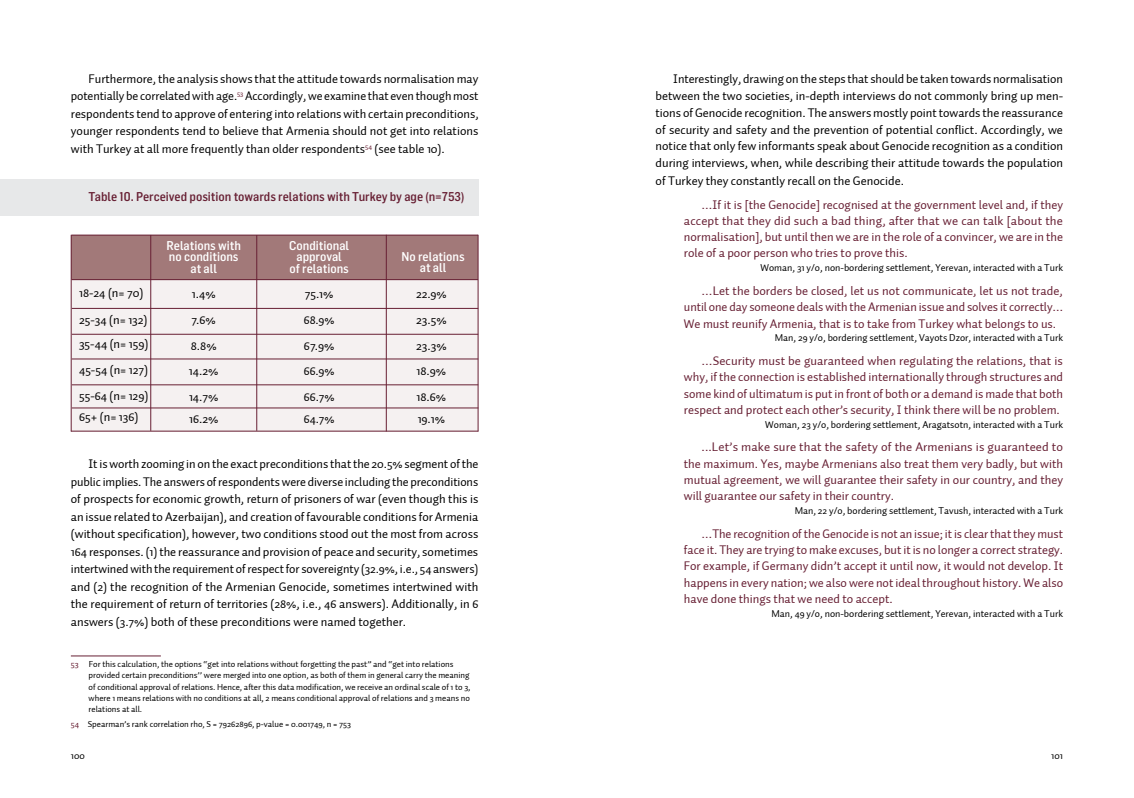
<style>
.page{position:relative;width:1134px;height:798px;background:#fff}
.page>*{position:absolute;margin:0;border:0;box-sizing:border-box;transform-origin:0 0}
.genelmetin{font:12.5px/17.5px "Auto 2 TR Regular";color:#000;text-align:justify}
.alinti{font:12.5px/16.2px "Auto 2 TR Regular";color:#671f33;text-align:justify}
.genelmetin-2{font:12.5px "Auto 2";color:#000}
.graphhead{font:500 12.5px/11.2px "Flama Semicondensed";color:#fff;text-align:center}
.graphhead-2{font:500 12.5px "Flama Semicondensed";color:#671f33}
.alintikisi{font:10px "Auto 2 TR Regular";color:#000}
.Dipnot_Metni{font:8.75px/11.2px "Auto 2 TR Regular";color:#000}
.s1{color:#671f33}
</style>
<div class="page">
<div style="left:0;top:179px;width:478px;height:36px;background:#e2e3e4"></div>
<hr style="left:71px;top:655px;width:90px;height:1px;background:#671f33">
<div style="left:71px;top:280px;width:407px;height:151px;background:#f5f1f1"></div>
<div style="left:71px;top:235px;width:407px;height:44px;background:#a27979"></div>
<hr style="left:72px;top:308px;width:406px;height:1px;background:#671f33">
<hr style="left:72px;top:334px;width:406px;height:1px;background:#671f33">
<hr style="left:72px;top:358px;width:406px;height:1px;background:#671f33">
<hr style="left:72px;top:384px;width:406px;height:1px;background:#671f33">
<hr style="left:72px;top:407px;width:406px;height:1px;background:#671f33">
<hr style="left:71px;top:430px;width:407px;height:1px;background:#671f33">
<hr style="left:72px;top:279px;width:406px;height:1px;background:#671f33">
<hr style="left:71px;top:235px;width:407px;height:1px;background:#671f33">
<hr style="left:256px;top:235px;width:1px;height:195px;background:#671f33">
<hr style="left:150px;top:235px;width:1px;height:195px;background:#671f33">
<hr style="left:386px;top:235px;width:1px;height:196px;background:#671f33">
<hr style="left:71px;top:235px;width:1px;height:196px;background:#671f33">
<hr style="left:478px;top:235px;width:1px;height:196px;background:#671f33">
<p class="genelmetin" style="left:71px;top:70px;width:409px;text-indent:18px">Furthermore, the analysis shows that the attitude towards normalisation may potentially be correlated with age.<sup>53</sup> Accordingly, we examine that even though most respondents tend to approve of entering into relations with certain preconditions, younger respondents tend to believe that Armenia should not get into relations with Turkey at all more frequently than older respondents<sup>54</sup> (see table 10).</p>
<p class="graphhead-2" style="left:89px;top:188px;width:377px">Table 10. Perceived position towards relations with Turkey by age (n=753)</p>
<p class="genelmetin-2" style="left:79px;top:285px;width:66px">18-24 (n= 70)</p>
<p class="genelmetin-2" style="left:79px;top:312px;width:70px">25-34 (n= 132)</p>
<p class="genelmetin-2" style="left:79px;top:336px;width:71px">35-44 (n= 159)</p>
<p class="genelmetin-2" style="left:79px;top:361px;width:71px">45-54 (n= 127)</p>
<p class="genelmetin-2" style="left:79px;top:387px;width:71px">55-64 (n= 129)</p>
<p class="genelmetin-2" style="left:79px;top:409px;width:61px">65+ (n= 136)</p>
<p class="graphhead" style="left:166px;top:239px;width:76px">Relations with no conditions at all</p>
<p class="graphhead" style="left:289px;top:239px;width:61px">Conditional approval</p>
<p class="graphhead" style="left:289px;top:262px;width:61px">of relations</p>
<p class="graphhead" style="left:402px;top:250px;width:65px">No relations at all</p>
<p class="genelmetin-2" style="left:192px;top:285px;width:25px">1.4%</p>
<p class="genelmetin-2" style="left:192px;top:312px;width:26px">7.6%</p>
<p class="genelmetin-2" style="left:191px;top:338px;width:27px">8.8%</p>
<p class="genelmetin-2" style="left:189px;top:363px;width:31px">14.2%</p>
<p class="genelmetin-2" style="left:189px;top:389px;width:31px">14.7%</p>
<p class="genelmetin-2" style="left:189px;top:411px;width:31px">16.2%</p>
<p class="genelmetin-2" style="left:305px;top:285px;width:30px">75.1%</p>
<p class="genelmetin-2" style="left:304px;top:312px;width:32px">68.9%</p>
<p class="genelmetin-2" style="left:304px;top:338px;width:32px">67.9%</p>
<p class="genelmetin-2" style="left:304px;top:363px;width:32px">66.9%</p>
<p class="genelmetin-2" style="left:304px;top:389px;width:32px">66.7%</p>
<p class="genelmetin-2" style="left:304px;top:411px;width:32px">64.7%</p>
<p class="genelmetin-2" style="left:416px;top:285px;width:32px">22.9%</p>
<p class="genelmetin-2" style="left:416px;top:312px;width:32px">23.5%</p>
<p class="genelmetin-2" style="left:416px;top:338px;width:32px">23.3%</p>
<p class="genelmetin-2" style="left:417px;top:363px;width:31px">18.9%</p>
<p class="genelmetin-2" style="left:417px;top:389px;width:31px">18.6%</p>
<p class="genelmetin-2" style="left:418px;top:411px;width:29px">19.1%</p>
<p class="genelmetin" style="left:71px;top:455px;width:409px;text-indent:18px">It is worth zooming in on the exact preconditions that the 20.5% segment of the public implies. The answers of respondents were diverse including the preconditions of prospects for economic growth, return of prisoners of war (even though this is an issue related to Azerbaijan), and creation of favourable conditions for Armenia (without specification), however, two conditions stood out the most from across 164 responses. (1) the reassurance and provision of peace and security, sometimes intertwined with the requirement of respect for sovereignty (32.9%, i.e., 54 answers) and (2) the recognition of the Armenian Genocide, sometimes intertwined with the requirement of return of territories (28%, i.e., 46 answers). Additionally, in 6 answers (3.7%) both of these preconditions were named together.</p>
<p class="Dipnot_Metni" style="left:89px;top:658px;width:383px;text-indent:-18px"><span class="s1">53</span> For this calculation, the options “get into relations without forgetting the past” and “get into relations provided certain preconditions’’ were merged into one option, as both of them in general carry the meaning of conditional approval of relations. Hence, after this data modification, we receive an ordinal scale of 1 to 3, where 1 means relations with no conditions at all, 2 means conditional approval of relations and 3 means no relations at all.</p>
<p class="Dipnot_Metni" style="left:71px;top:718px;width:282px"><span class="s1">54</span> Spearman’s rank correlation rho, S = 79262896, p-value = 0.001749, n = 753</p>
<p class="genelmetin" style="left:656px;top:70px;width:409px;line-height:17px;text-indent:18px">Interestingly, drawing on the steps that should be taken towards normalisation between the two societies, in-depth interviews do not commonly bring up men&shy;tions of Genocide recognition. The answers mostly point towards the reassurance of security and safety and the prevention of potential conflict. Accordingly, we notice that only few informants speak about Genocide recognition as a condition during interviews, when, while describing their attitude towards the population of Turkey they constantly recall on the Genocide.</p>
<p class="alinti" style="left:684px;top:196px;width:381px;text-indent:18px">…If it is [the Genocide] recognised at the government level and, if they accept that they did such a bad thing, after that we can talk [about the normalisation], but until then we are in the role of a convincer, we are in the role of a poor person who tries to prove this.</p>
<p class="alintikisi" style="left:760px;top:261px;width:304px">Woman, 31 y/o, non-bordering settlement, Yerevan, interacted with a Turk</p>
<p class="alinti" style="left:684px;top:283px;width:381px;text-indent:18px">…Let the borders be closed, let us not communicate, let us not trade, until one day someone deals with the Armenian issue and solves it correctly… We must reunify Armenia, that is to take from Turkey what belongs to us.</p>
<p class="alintikisi" style="left:775px;top:331px;width:290px">Man, 29 y/o, bordering settlement, Vayots Dzor, interacted with a Turk</p>
<p class="alinti" style="left:684px;top:353px;width:381px;text-indent:18px">…Security must be guaranteed when regulating the relations, that is why, if the connection is established internationally through structures and some kind of ultimatum is put in front of both or a demand is made that both respect and protect each other’s security, I think there will be no problem.</p>
<p class="alintikisi" style="left:765px;top:418px;width:299px">Woman, 23 y/o, bordering settlement, Aragatsotn, interacted with a Turk</p>
<p class="alinti" style="left:684px;top:439px;width:381px;text-indent:18px">...Let’s make sure that the safety of the Armenians is guaranteed to the maximum. Yes, maybe Armenians also treat them very badly, but with mutual agreement, we will guarantee their safety in our country, and they will guarantee our safety in their country.</p>
<p class="alintikisi" style="left:795px;top:504px;width:270px">Man, 22 y/o, bordering settlement, Tavush, interacted with a Turk</p>
<p class="alinti" style="left:684px;top:525px;width:381px;text-indent:18px">…The recognition of the Genocide is not an issue; it is clear that they must face it. They are trying to make excuses, but it is no longer a correct strategy.<br>For example, if Germany didn’t accept it until now, it would not develop. It happens in every nation; we also were not ideal throughout history. We also have done things that we need to accept.</p>
<p class="alintikisi" style="left:771px;top:606px;width:293px">Man, 49 y/o, non-bordering settlement, Yerevan, interacted with a Turk</p>
<p class="alintikisi" style="left:71px;top:749px;width:16px">100</p>
<p class="alintikisi" style="left:1051px;top:749px;width:13px">101</p>
</div>
